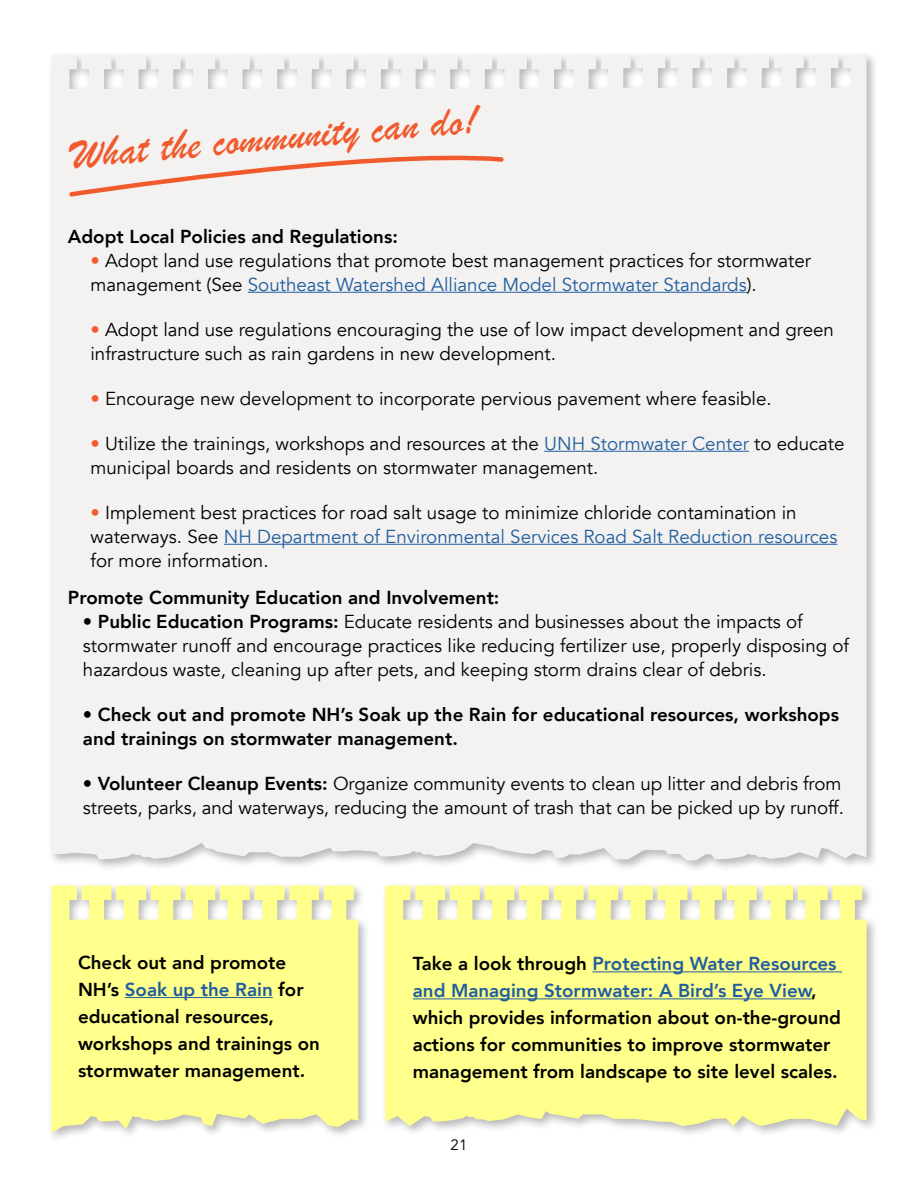
<style>
.page{position:relative;width:918px;height:1188px;background:#fff}
.page>*{position:absolute;margin:0;border:0;box-sizing:border-box;transform-origin:0 0}
.t1{font:44.25px "Brush Script";color:#f15a2c}
.t2{font:18.75px/24px "Avenir";color:#000}
.t3{font:800 18.75px/27px "Avenir";color:#000}
.t4{font:15px "Avenir";color:#000}
.s1{color:#f15a2c}
.s2{color:#215e9e}
.s3{font-weight:800}
</style>
<div class="page">
<div style="left:47px;top:51px;width:832px;height:822px;background:#000;opacity:.28"></div>
<div style="left:51px;top:55px;width:816px;height:805px;background:#f3f2f1"></div>
<hr style="left:248px;top:292px;width:499px;height:1px;background:#215e9e">
<hr style="left:544px;top:451px;width:205px;height:1px;background:#215e9e">
<hr style="left:224px;top:544px;width:613px;height:1px;background:#215e9e">
<svg style="left:67px;top:149px;width:439px;height:50px"></svg>
<div style="left:47px;top:881px;width:324px;height:263px;background:#000;opacity:.28"></div>
<svg style="left:51px;top:886px;width:307px;height:246px;background:#fcfc94"></svg>
<hr style="left:125px;top:997px;width:148px;height:1px;background:#215e9e">
<div style="left:381px;top:881px;width:498px;height:257px;background:#000;opacity:.28"></div>
<svg style="left:385px;top:886px;width:482px;height:240px;background:#fbfb92"></svg>
<hr style="left:593px;top:971px;width:249px;height:1px;background:#215e9e">
<hr style="left:413px;top:998px;width:398px;height:1px;background:#215e9e">
<p class="t1" style="left:68px;top:125px;width:410px;rotate:-5deg">What the community can do!</p>
<p class="t3" style="left:68px;top:223px;width:331px">Adopt Local Policies and Regulations:</p>
<p class="t2" style="left:90px;top:249px;width:722px"><span class="s1">•</span> Adopt land use regulations that promote best management practices for stormwater management (See <span class="s2">Southeast Watershed Alliance Model Stormwater Standards</span>).</p>
<p class="t2" style="left:90px;top:318px;width:745px"><span class="s1">•</span> Adopt land use regulations encouraging the use of low impact development and green infrastructure such as rain gardens in new development.</p>
<p class="t2" style="left:90px;top:387px;width:683px"><span class="s1">•</span> Encourage new development to incorporate pervious pavement where feasible.</p>
<p class="t2" style="left:90px;top:432px;width:756px"><span class="s1">•</span> Utilize the trainings, workshops and resources at the <span class="s2">UNH Stormwater Center</span> to educate municipal boards and residents on stormwater management.</p>
<p class="t2" style="left:90px;top:501px;width:748px"><span class="s1">•</span> Implement best practices for road salt usage to minimize chloride contamination in waterways. See <span class="s2">NH Department of Environmental Services Road Salt Reduction resources </span>for more information.</p>
<p class="t3" style="left:68px;top:584px;width:433px">Promote Community Education and Involvement:</p>
<p class="t2" style="left:83px;top:610px;width:768px"><span class="s3">• Public Education Programs:</span> Educate residents and businesses about the impacts of stormwater runoff and encourage practices like reducing fertilizer use, properly disposing of hazardous waste, cleaning up after pets, and keeping storm drains clear of debris.</p>
<p class="t3" style="left:83px;top:703px;width:758px;line-height:24px">• Check out and promote NH’s Soak up the Rain for educational resources, workshops and trainings on stormwater management.</p>
<p class="t2" style="left:83px;top:772px;width:762px"><span class="s3">• Volunteer Cleanup Events:</span> Organize community events to clean up litter and debris from streets, parks, and waterways, reducing the amount of trash that can be picked up by runoff.</p>
<p class="t3" style="left:78px;top:949px;width:243px">Check out and promote<br>NH’s <span class="s2">Soak up the Rain</span> for educational resources, workshops and trainings on stormwater management.</p>
<p class="t3" style="left:413px;top:951px;width:430px">Take a look through <span class="s2">Protecting Water Resources and Managing Stormwater: A Bird’s Eye View</span>, which provides information about on-the-ground actions for communities to improve stormwater management from landscape to site level scales.</p>
<p class="t4" style="left:451px;top:1136px;width:18px">21</p>
</div>
